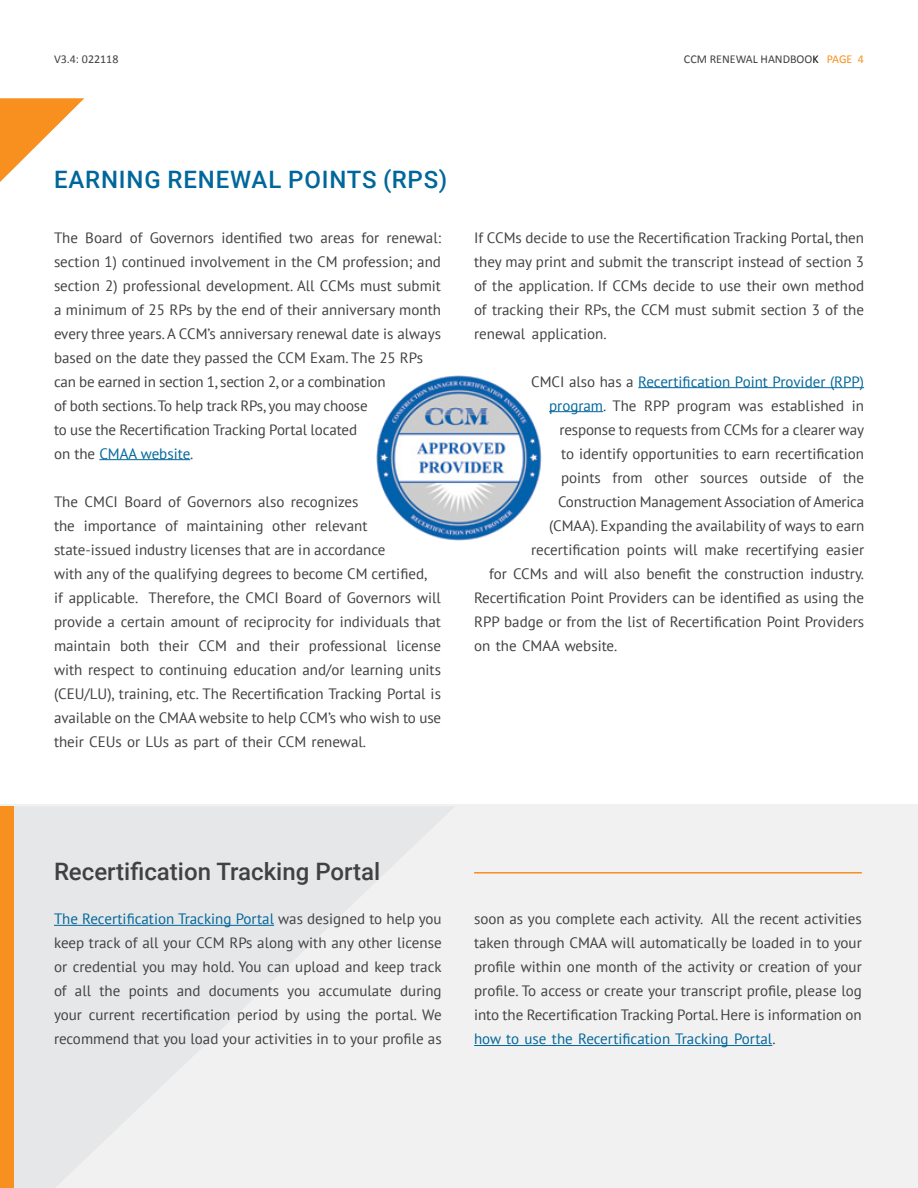
<style>
.page{position:relative;width:918px;height:1188px;background:#fff}
.page>*{position:absolute;margin:0;border:0;box-sizing:border-box;transform-origin:0 0}
.t1{font:500 24px "Roboto";color:#414042}
.t2{font:500 24px "Roboto";letter-spacing:.035em;color:#00679b}
.t3{font:15px/24px "PT Sans";color:#414042;text-align:justify}
.t4{font:15px "PT Sans";color:#00679b}
.t5{font:12px "Calibri";color:#414042}
.s1{color:#000}
.s2{color:#f7901e}
.s3{color:#00679b}
.s4{color:#414042}
</style>
<div class="page">
<div style="left:0;top:805px;width:918px;height:383px;background:#f1f1f2"></div>
<svg style="left:0;top:806px;width:453px;height:382px;fill:#e6e7e8"></svg>
<hr style="left:99px;top:459px;width:91px;height:1px;background:#00679b">
<hr style="left:638px;top:387px;width:226px;height:1px;background:#00679b">
<hr style="left:549px;top:411px;width:54px;height:1px;background:#00679b">
<svg style="left:0;top:98px;width:84px;height:84px"></svg>
<hr style="left:54px;top:925px;width:220px;height:1px;background:#00679b">
<hr style="left:474px;top:1045px;width:298px;height:1px;background:#00679b">
<div style="left:0;top:807px;width:14px;height:381px;background:#f7901e"></div>
<img style="left:376px;top:375px;width:166px;height:166px;border-radius:83px">
<hr style="left:474px;top:872px;width:388px;height:2px;background:#f7901e">
<p class="t5" style="left:54px;top:51px;width:66px">V3.4: 022118</p>
<p class="t5" style="left:684px;top:51px;width:182px">CCM RENEWAL HANDBOO<span class="s1">K</span> <span class="s2">PAGE 4</span></p>
<h1 class="t2" style="left:54px;top:162px;width:395px">EARNING RENEWAL POINTS (RPS)</h1>
<p class="t3" style="left:54px;top:225px;width:389px;text-align:left">The Board of Governors identified two areas for renewal: section 1) continued involvement in the CM profession; and section 2) professional development. All CCMs must submit a minimum of 25 RPs by the end of their anniversary month every three years. A CCM’s anniversary renewal date is always based on the date they passed the CCM Exam. The 25 RPs can be earned in section 1, section 2, or a combination<br>of both sections. To help track RPs, you may choose<br>to use the Recertification Tracking Portal located<br>on the <span class="s3">CMAA website</span>.</p>
<p class="t3" style="left:54px;top:489px;width:389px;text-align:left">The CMCI Board of Governors also recognizes<br>the importance of maintaining other relevant state-issued industry licenses that are in accordance<br>with any of the qualifying degrees to become CM certified,<br>if applicable. Therefore, the CMCI Board of Governors will provide a certain amount of reciprocity for individuals that maintain both their CCM and their professional license with respect to continuing education and/or learning units (CEU/LU), training, etc. The Recertification Tracking Portal is available on the CMAA website to help CCM’s who wish to use their CEUs or LUs as part of their CCM renewal.</p>
<p class="t3" style="left:474px;top:225px;width:392px">If CCMs decide to use the Recertification Tracking Portal, then they may print and submit the transcript instead of section 3 of the application. If CCMs decide to use their own method of tracking their RPs, the CCM must submit section 3 of the renewal application.</p>
<p class="t4" style="left:531px;top:372px;width:334px"><span class="s4">CMCI also has a</span> Recertification Point Provider (RPP)</p>
<p class="t3" style="left:549px;top:393px;width:317px"><span class="s3">program</span>. The RPP program was established in</p>
<p class="t3" style="left:560px;top:417px;width:306px">response to requests from CCMs for a clearer way</p>
<p class="t3" style="left:561px;top:441px;width:305px">to identify opportunities to earn recertification</p>
<p class="t3" style="left:561px;top:465px;width:305px">points from other sources outside of the</p>
<p class="t3" style="left:558px;top:489px;width:308px">Construction Management Association of America</p>
<p class="t3" style="left:549px;top:513px;width:317px">(CMAA). Expanding the availability of ways to earn</p>
<p class="t3" style="left:531px;top:537px;width:334px">recertification points will make recertifying easier</p>
<p class="t3" style="left:489px;top:561px;width:377px">for CCMs and will also benefit the construction industry.</p>
<p class="t3" style="left:474px;top:585px;width:392px">Recertification Point Providers can be identified as using the</p>
<p class="t3" style="left:474px;top:609px;width:392px">RPP badge or from the list of Recertification Point Providers</p>
<p class="t3" style="left:474px;top:633px;width:145px">on the CMAA website.</p>
<h1 class="t1" style="left:54px;top:855px;width:328px">Recertification Tracking Portal</h1>
<p class="t3" style="left:54px;top:907px;width:389px"><span class="s3">The Recertification Tracking Portal</span> was designed to help you keep track of all your CCM RPs along with any other license or credential you may hold. You can upload and keep track of all the points and documents you accumulate during your current recertification period by using the portal. We recommend that you load your activities in to your profile as</p>
<p class="t3" style="left:474px;top:907px;width:389px">soon as you complete each activity. All the recent activities taken through CMAA will automatically be loaded in to your profile within one month of the activity or creation of your profile. To access or create your transcript profile, please log into the Recertification Tracking Portal. Here is information on <span class="s3">how to use the Recertification Tracking Portal</span>.</p>
</div>
